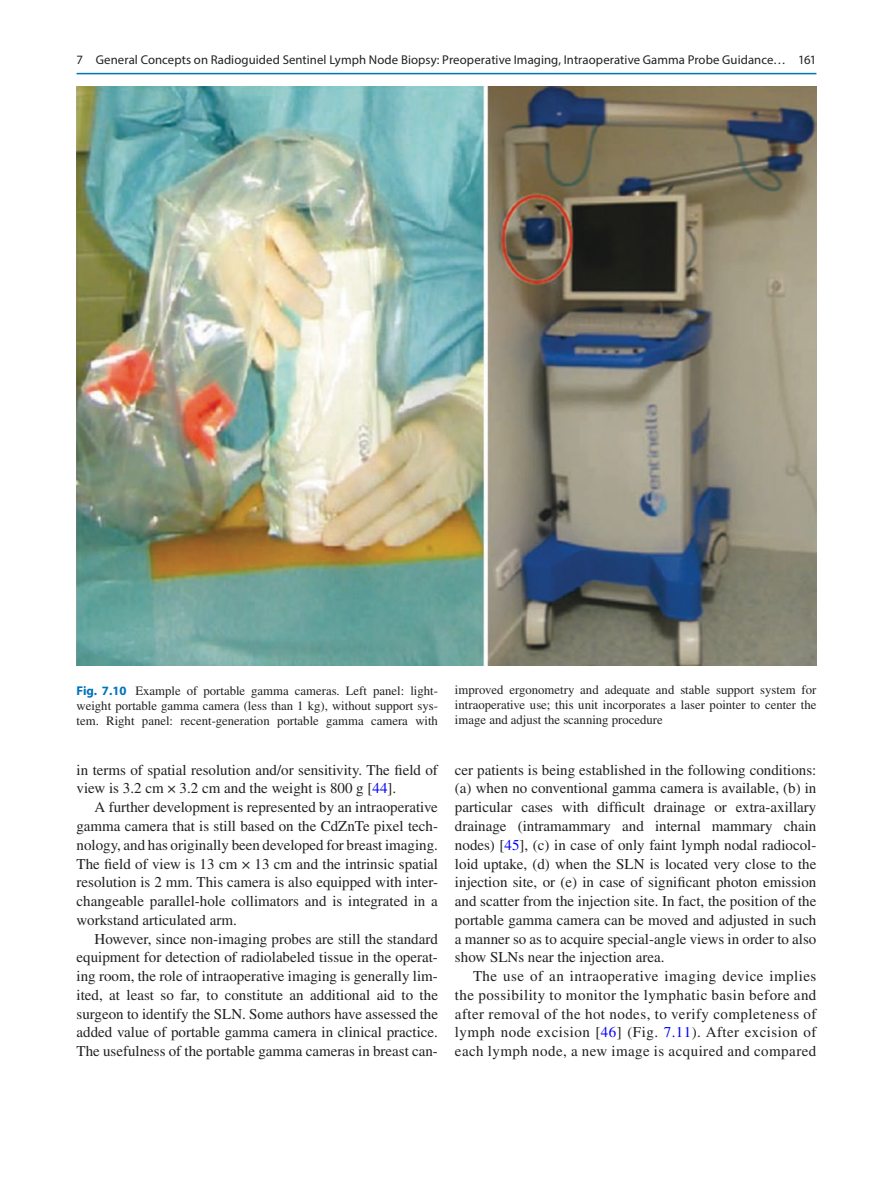
<style>
.page{position:relative;width:893px;height:1187px;background:#fff}
.page>*{position:absolute;margin:0;border:0;box-sizing:border-box;transform-origin:0 0}
.t1{font:15px/18.8px "Pnrsdn Times LT Std";color:#231f20;text-align:justify}
.t2{font:12.75px/15px "Pnrsdn Times LT Std";color:#231f20;text-align:justify}
.t3{font:12.75px "Phlvtn Myriad Pro";letter-spacing:.01em;color:#231f20}
.t4{font:12.75px "Hcrltj Myriad Pro";color:#231f20}
.s1{font-family:"Wqjpbk Myriad Pro";font-weight:700;color:#0073bc}
.s2{color:#0000fa}
</style>
<div class="page">
<img style="left:77px;top:87px;width:739px;height:579px">
<hr style="left:77px;top:73px;width:739px;height:1px;background:#0073bc">
<p class="t3" style="left:77px;top:52px;width:711px">7 General Concepts on Radioguided Sentinel Lymph Node Biopsy: Preoperative Imaging, Intraoperative Gamma Probe Guidance…</p>
<p class="t4" style="left:798px;top:52px;width:20px">161</p>
<p class="t2" style="left:77px;top:682px;width:363px"><span class="s1">Fig. 7.10</span> Example of portable gamma cameras. Left panel: light&shy;weight portable gamma camera (less than 1 kg), without support sys&shy;tem. Right panel: recent-generation portable gamma camera with</p>
<p class="t2" style="left:455px;top:682px;width:363px">improved ergonometry and adequate and stable support system for intraoperative use; this unit incorporates a laser pointer to center the image and adjust the scanning procedure</p>
<p class="t1" style="left:77px;top:760px;width:363px">in terms of spatial resolution and/or sensitivity. The field of view is 3.2 cm × 3.2 cm and the weight is 800 g [<span class="s2">44</span>].</p>
<p class="t1" style="left:77px;top:797px;width:363px;text-indent:18px">A further development is represented by an intraoperative gamma camera that is still based on the CdZnTe pixel tech&shy;nology, and has originally been developed for breast imaging.<br>The field of view is 13 cm × 13 cm and the intrinsic spatial resolution is 2 mm. This camera is also equipped with inter&shy;changeable parallel-hole collimators and is integrated in a workstand articulated arm.</p>
<p class="t1" style="left:77px;top:929px;width:363px;text-indent:18px">However, since non-imaging probes are still the standard equipment for detection of radiolabeled tissue in the operat&shy;ing room, the role of intraoperative imaging is generally lim&shy;ited, at least so far, to constitute an additional aid to the surgeon to identify the SLN. Some authors have assessed the added value of portable gamma camera in clinical practice.<br>The usefulness of the portable gamma cameras in breast can-</p>
<p class="t1" style="left:455px;top:760px;width:363px">cer patients is being established in the following conditions: (a) when no conventional gamma camera is available, (b) in particular cases with difficult drainage or extra-axillary drainage (intramammary and internal mammary chain nodes) [<span class="s2">45</span>], (c) in case of only faint lymph nodal radiocol&shy;loid uptake, (d) when the SLN is located very close to the injection site, or (e) in case of significant photon emission and scatter from the injection site. In fact, the position of the portable gamma camera can be moved and adjusted in such a manner so as to acquire special-angle views in order to also show SLNs near the injection area.</p>
<p class="t1" style="left:455px;top:966px;width:363px;text-indent:18px">The use of an intraoperative imaging device implies the possibility to monitor the lymphatic basin before and after removal of the hot nodes, to verify completeness of lymph node excision [<span class="s2">46</span>] (Fig. <span class="s2">7.11</span>). After excision of each lymph node, a new image is acquired and compared</p>
</div>
